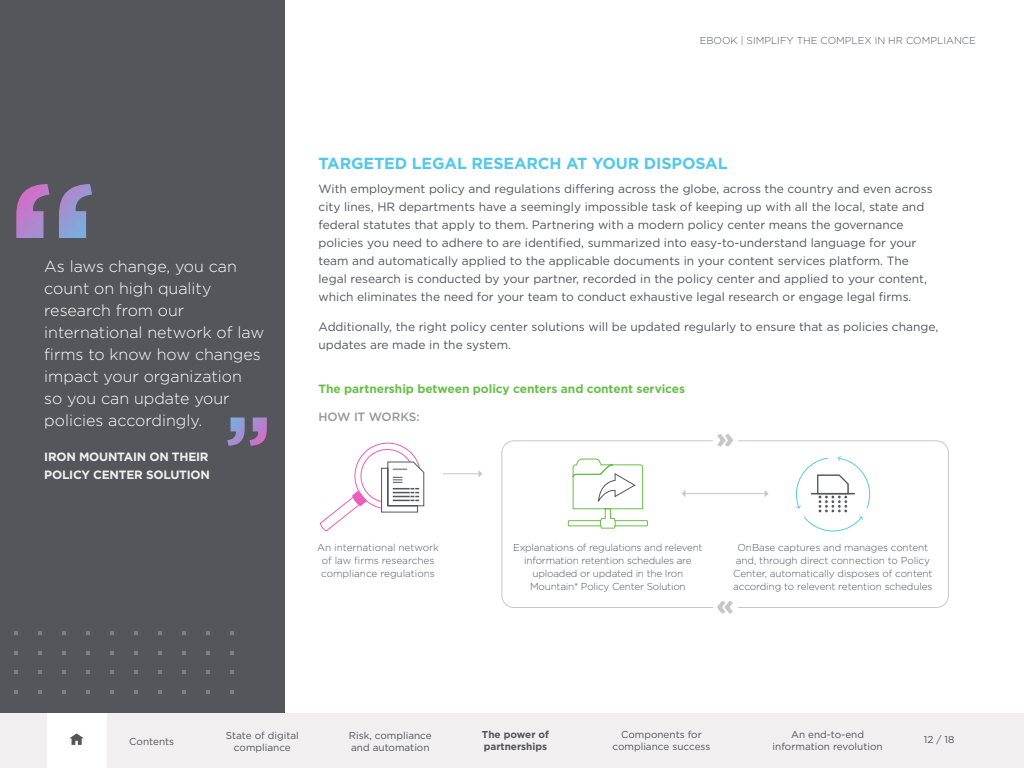
<style>
.page{position:relative;width:1024px;height:768px;background:#fff}
.page>*{position:absolute;margin:0;border:0;box-sizing:border-box;transform-origin:0 0}
.t1{font:300 16px/22px "Gotham";color:#fff}
.t2{font:700 16px "Gotham";letter-spacing:-.01em;color:#54c8e8}
.t3{font:12px/18px "Gotham";color:#52555b}
.t4{font:700 12px "Gotham";letter-spacing:-.005em;color:#6abf4b}
.t5{font:700 12px/18px "Gotham HTF";letter-spacing:-.02em;color:#f1efef}
.t6{font:500 12px "Gotham";letter-spacing:-.015em;color:#97989a}
.t7{font:300 10px/13px "Gotham";letter-spacing:-.01em;color:#52555b;text-align:center}
.t8{font:10px/12px "Gotham HTF";color:#52555b;text-align:center}
.t9{font:10px/12px "Gotham";color:#52555b;text-align:center}
.t10{font:300 10px "Gotham HTF";color:#52555b}
.t11{font:700 10px/12px "Gotham";color:#52555b}
</style>
<div class="page">
<div style="left:0;top:713px;width:1024px;height:55px;background:#f1efef"></div>
<div style="left:47px;top:713px;width:59px;height:55px;background:#fff"></div>
<svg style="left:69px;top:733px;width:15px;height:12px"></svg>
<div style="left:0;top:0;width:285px;height:713px;background:#54565b"></div>
<img style="left:16px;top:184px;width:76px;height:54px">
<img style="left:227px;top:418px;width:40px;height:28px">
<svg style="left:320px;top:442px;width:105px;height:90px"></svg>
<hr style="left:443px;top:474px;width:36px;height:1px;background:#c7c8ca">
<svg style="left:479px;top:471px;width:3px;height:6px"></svg>
<svg style="left:568px;top:458px;width:80px;height:71px"></svg>
<svg style="left:796px;top:456px;width:74px;height:76px"></svg>
<div style="left:502px;top:441px;width:447px;height:167px;border:1px solid #c7c8ca;border-radius:12px"></div>
<hr style="left:685px;top:493px;width:80px;height:1px;background:#c7c8ca">
<svg style="left:682px;top:490px;width:4px;height:7px"></svg>
<svg style="left:765px;top:490px;width:4px;height:7px"></svg>
<div style="left:713px;top:432px;width:25px;height:16px;background:#fff"></div>
<svg style="left:717px;top:434px;width:16px;height:13px"></svg>
<div style="left:713px;top:599px;width:25px;height:16px;background:#fff"></div>
<svg style="left:717px;top:601px;width:16px;height:13px"></svg>
<h1 class="t1" style="left:44px;top:255px;width:221px">As laws change, you can count on high quality research from our international network of law firms to know how changes impact your organization<br>so you can update your policies accordingly.</h1>
<p class="t5" style="left:44px;top:447px;width:167px">IRON MOUNTAIN ON THEIR<br>POLICY CENTER SOLUTION</p>
<p class="t10" style="left:700px;top:35px;width:278px">EBOOK | SIMPLIFY THE COMPLEX IN HR COMPLIANCE</p>
<h1 class="t2" style="left:318px;top:153px;width:411px">TARGETED LEGAL RESEARCH AT YOUR DISPOSAL</h1>
<p class="t3" style="left:318px;top:180px;width:616px">With employment policy and regulations differing across the globe, across the country and even across city lines, HR departments have a seemingly impossible task of keeping up with all the local, state and federal statutes that apply to them. Partnering with a modern policy center means the governance policies you need to adhere to are identified, summarized into easy-to-understand language for your team and automatically applied to the applicable documents in your content services platform. The legal research is conducted by your partner, recorded in the policy center and applied to your content, which eliminates the need for your team to conduct exhaustive legal research or engage legal firms.</p>
<p class="t3" style="left:318px;top:318px;width:621px">Additionally, the right policy center solutions will be updated regularly to ensure that as policies change, updates are made in the system.</p>
<p class="t4" style="left:318px;top:381px;width:368px">The partnership between policy centers and content services</p>
<p class="t6" style="left:318px;top:409px;width:103px">HOW IT WORKS:</p>
<p class="t7" style="left:317px;top:540px;width:123px">An international network of law firms researches compliance regulations</p>
<p class="t7" style="left:513px;top:540px;width:191px">Explanations of regulations and relevent information retention schedules are uploaded or updated in the Iron Mountain* Policy Center Solution</p>
<p class="t7" style="left:733px;top:540px;width:201px">OnBase captures and manages content and, through direct connection to Policy Center, automatically disposes of content according to relevent retention schedules</p>
<p class="t9" style="left:129px;top:735px;width:46px">Contents</p>
<p class="t9" style="left:226px;top:729px;width:75px">State of digital compliance</p>
<p class="t9" style="left:349px;top:729px;width:84px;text-align:left">Risk, compliance and automation</p>
<p class="t11" style="left:482px;top:729px;width:69px">The power of partnerships</p>
<p class="t8" style="left:613px;top:728px;width:99px">Components for compliance success</p>
<p class="t8" style="left:773px;top:728px;width:112px">An end-to-end information revolution</p>
<p class="t8" style="left:924px;top:733px;width:32px">12 / 18</p>
</div>
